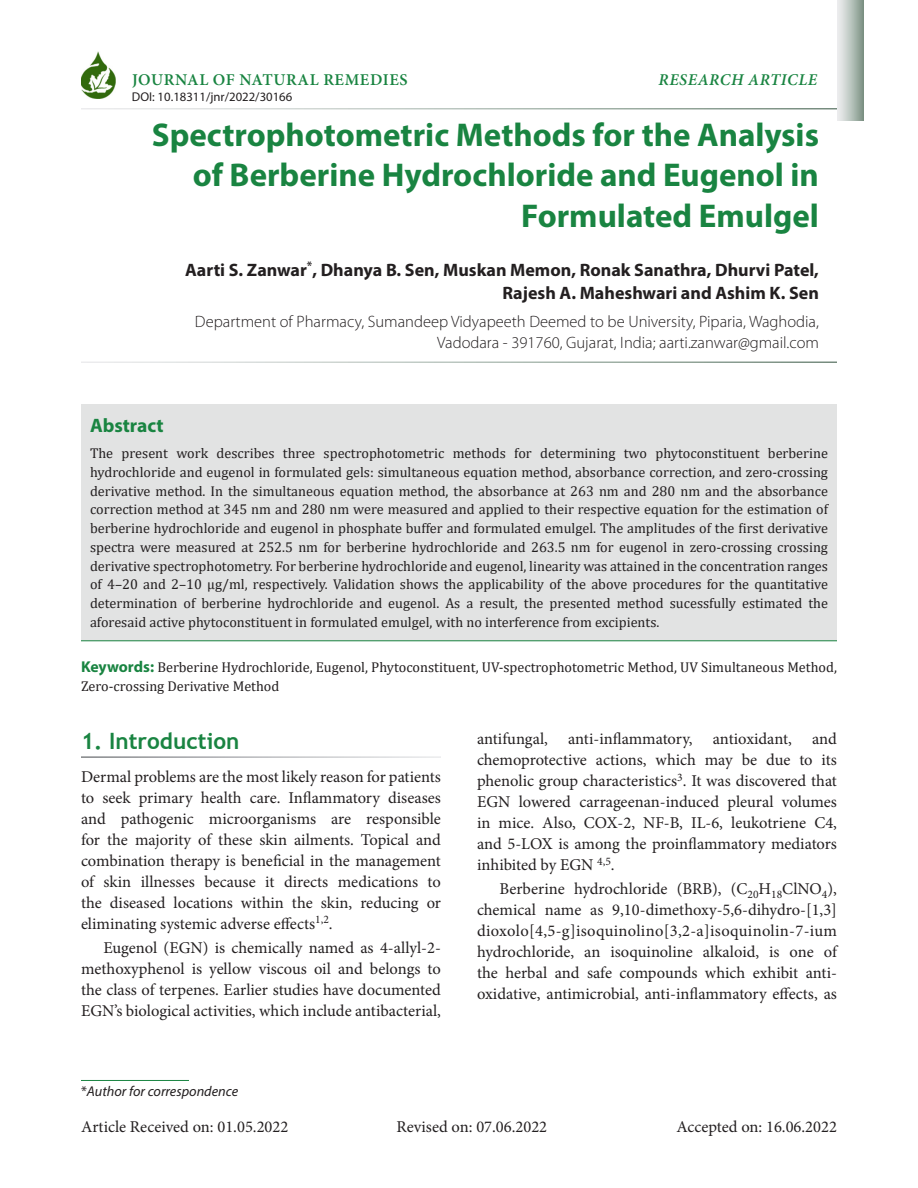
<style>
.page{position:relative;width:918px;height:1188px;background:#fff}
.page>*{position:absolute;margin:0;border:0;box-sizing:border-box;transform-origin:0 0}
.Chapter_Name{font:700 33px/40.5px "Myriad Pro";color:#198441;text-align:right}
.A-level{font:700 22.5px "Trebuchet MS";color:#198441}
.Abs_Head{font:700 19.5px "Myriad Pro";color:#198441}
.Author_Name{font:700 18px/22.5px "Myriad Pro";color:#231f20;text-align:right}
.Body_Text{font:16.5px/21px "Minion Pro";color:#231f20;text-align:justify}
.Body_Text_1st_para{font:16.5px/21px "Minion Pro";color:#231f20;text-align:justify}
.Affiliation{font:300 16.5px/21px "Myriad Pro";color:#231f20;text-align:right}
.Jrnl_Name{font:600 16.5px "Minion Pro";letter-spacing:.035em;color:#198441}
.Jrnl_Name-2{font:italic 600 16.5px "Minion Pro";letter-spacing:.035em;color:#198441}
.Abs_Text1{font:14.25px/18.8px "Cambria";color:#231f20;text-align:justify}
.Keyword{font:14.25px/18.8px "Cambria";color:#231f20}
.Footnote{font:italic 14.25px "Myriad Pro";color:#231f20}
.t1{font:12.75px "Myriad Pro";color:#231f20}
.s1{font-family:"Myriad Pro";font-weight:700;font-size:15.75px;color:#198441}
.s2{font-style:normal}
</style>
<div class="page">
<hr style="left:81px;top:1080px;width:108px;height:1px;background:#198441">
<svg style="left:837px;top:0;width:27px;height:121px;background:#b8c3bd"></svg>
<img style="left:81px;top:52px;width:35px;height:46px">
<div style="left:81px;top:404px;width:756px;height:237px;background:#e2e3e3"></div>
<hr style="left:81px;top:640px;width:756px;height:1px;background:#198441">
<p class="Jrnl_Name" style="left:132px;top:68px;width:277px">JOURNAL OF NATURAL REMEDIES</p>
<p class="t1" style="left:132px;top:89px;width:162px">DOI: 10.18311/jnr/2022/30166</p>
<p class="Jrnl_Name-2" style="left:659px;top:68px;width:160px">RESEARCH ARTICLE</p>
<p class="Chapter_Name" style="left:152px;top:113px;width:669px">Spectrophotometric Methods for the Analysis of Berberine Hydrochloride and Eugenol in<br>Formulated Emulgel</p>
<p class="Author_Name" style="left:185px;top:258px;width:635px">Aarti S. Zanwar<sup>*</sup>, Dhanya B. Sen, Muskan Memon, Ronak Sanathra, Dhurvi Patel,<br>Rajesh A. Maheshwari and Ashim K. Sen</p>
<p class="Affiliation" style="left:195px;top:311px;width:626px">Department of Pharmacy, Sumandeep Vidyapeeth Deemed to be University, Piparia, Waghodia,<br>Vadodara - 391760, Gujarat, India; aarti.zanwar@gmail.com</p>
<p class="Abs_Head" style="left:90px;top:413px;width:75px">Abstract</p>
<p class="Abs_Text1" style="left:90px;top:444px;width:740px">The present work describes three spectrophotometric methods for determining two phytoconstituent berberine hydrochloride and eugenol in formulated gels: simultaneous equation method, absorbance correction, and zero-crossing derivative method. In the simultaneous equation method, the absorbance at 263 nm and 280 nm and the absorbance correction method at 345 nm and 280 nm were measured and applied to their respective equation for the estimation of berberine hydrochloride and eugenol in phosphate buffer and formulated emulgel. The amplitudes of the first derivative spectra were measured at 252.5 nm for berberine hydrochloride and 263.5 nm for eugenol in zero-crossing crossing derivative spectrophotometry. For berberine hydrochloride and eugenol, linearity was attained in the concentration ranges of 4–20 and 2–10 µg/ml, respectively. Validation shows the applicability of the above procedures for the quantitative determination of berberine hydrochloride and eugenol. As a result, the presented method sucessfully estimated the aforesaid active phytoconstituent in formulated emulgel, with no interference from excipients.</p>
<p class="Keyword" style="left:81px;top:658px;width:757px"><span class="s1">Keywords:</span> Berberine Hydrochloride, Eugenol, Phytoconstituent, UV-spectrophotometric Method, UV Simultaneous Method,<br>Zero-crossing Derivative Method</p>
<p class="A-level" style="left:81px;top:727px;width:160px">1. Introduction</p>
<p class="Body_Text_1st_para" style="left:81px;top:766px;width:362px">Dermal problems are the most likely reason for patients to seek primary health care. Inflammatory diseases and pathogenic microorganisms are responsible for the majority of these skin ailments. Topical and combination therapy is beneficial in the management of skin illnesses because it directs medications to the diseased locations within the skin, reducing or eliminating systemic adverse effects<sup>1,2</sup>.</p>
<p class="Body_Text" style="left:81px;top:937px;width:362px;text-indent:22px">Eugenol (EGN) is chemically named as 4-allyl-2- methoxyphenol is yellow viscous oil and belongs to the class of terpenes. Earlier studies have documented EGN’s biological activities, which include antibacterial,</p>
<p class="Body_Text" style="left:477px;top:729px;width:362px">antifungal, anti-inflammatory, antioxidant, and chemoprotective actions, which may be due to its phenolic group characteristics<sup>3</sup>. It was discovered that EGN lowered carrageenan-induced pleural volumes in mice. Also, COX-2, NF-B, IL-6, leukotriene C4, and 5-LOX is among the proinflammatory mediators inhibited by EGN <sup>4,5</sup>.</p>
<p class="Body_Text" style="left:477px;top:879px;width:362px;text-indent:22px">Berberine hydrochloride (BRB), (C<sub>20</sub>H<sub>18</sub>ClNO<sub>4</sub>), chemical name as 9,10-dimethoxy-5,6-dihydro-[1,3] dioxolo[4,5-g]isoquinolino[3,2-a]isoquinolin-7-ium hydrochloride, an isoquinoline alkaloid, is one of the herbal and safe compounds which exhibit anti&shy;oxidative, antimicrobial, anti-inflammatory effects, as</p>
<p class="Footnote" style="left:81px;top:1082px;width:159px"><span class="s2">*</span>Author for correspondence</p>
<p class="Body_Text_1st_para" style="left:81px;top:1116px;width:209px">Article Received on: 01.05.2022</p>
<p class="Body_Text_1st_para" style="left:396px;top:1116px;width:152px">Revised on: 07.06.2022</p>
<p class="Body_Text_1st_para" style="left:676px;top:1116px;width:162px">Accepted on: 16.06.2022</p>
</div>
